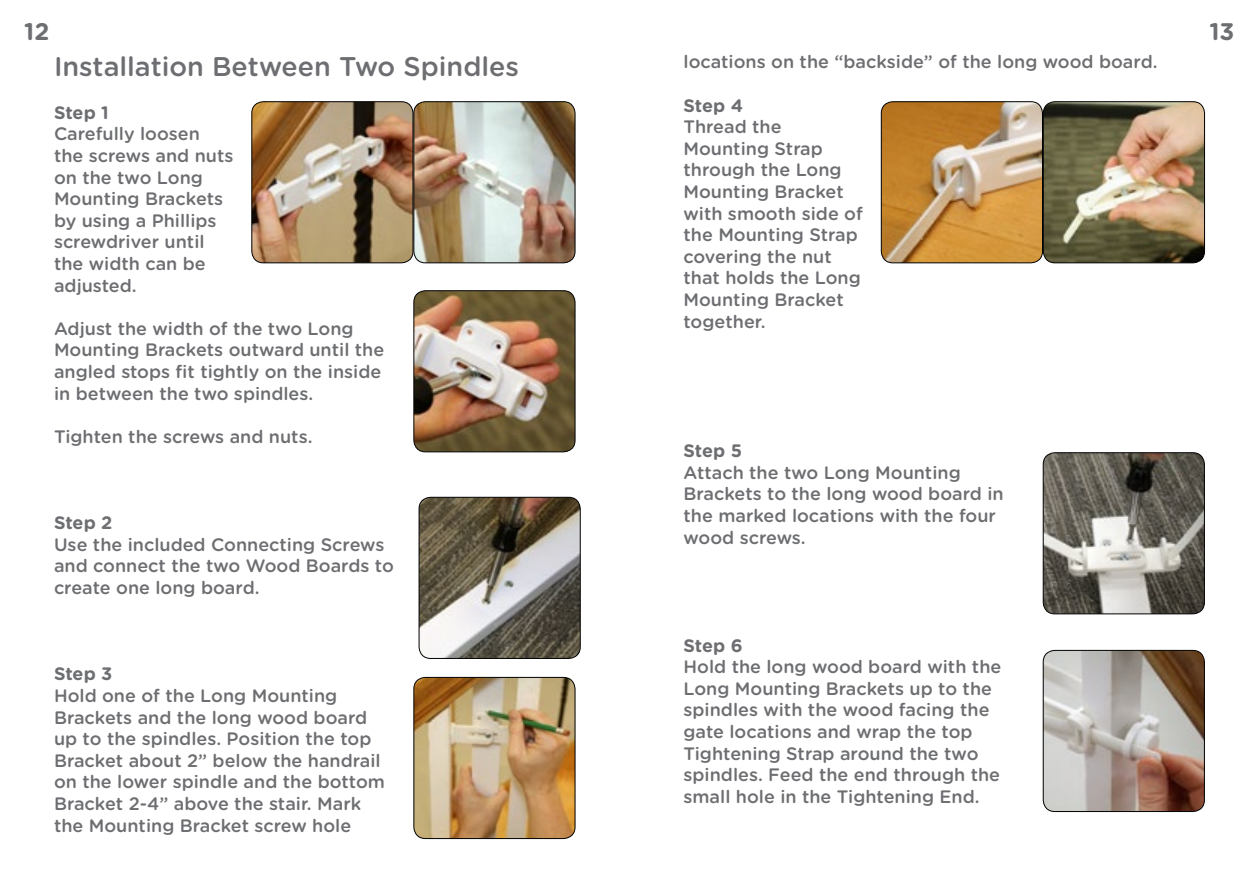
<style>
.page{position:relative;width:1259px;height:893px;background:#fff}
.page>*{position:absolute;margin:0;border:0;box-sizing:border-box;transform-origin:0 0}
.t1{font:500 27px "Gotham Rounded";color:#6d6e71}
.t2{font:700 24px "Gotham Rounded";color:#6d6e71}
.t3{font:500 18px/21.6px "Gotham Rounded";color:#6d6e71}
.t4{font:700 18px "Gotham Rounded";letter-spacing:-.005em;color:#6d6e71}
</style>
<div class="page">
<img style="left:881px;top:102px;width:323px;height:161px">
<div style="left:1043px;top:101px;width:162px;height:162px;border:1px solid #000;border-radius:12px"></div>
<div style="left:881px;top:101px;width:162px;height:162px;border:1px solid #000;border-radius:12px"></div>
<img style="left:1044px;top:453px;width:160px;height:161px">
<div style="left:1042px;top:452px;width:162px;height:162px;border:1px solid #000;border-radius:12px"></div>
<img style="left:414px;top:677px;width:161px;height:161px">
<div style="left:413px;top:677px;width:162px;height:162px;border:1px solid #000;border-radius:12px"></div>
<img style="left:420px;top:497px;width:160px;height:161px">
<div style="left:418px;top:497px;width:162px;height:162px;border:1px solid #000;border-radius:12px"></div>
<img style="left:252px;top:102px;width:323px;height:161px">
<div style="left:251px;top:101px;width:162px;height:162px;border:1px solid #000;border-radius:12px"></div>
<div style="left:413px;top:101px;width:162px;height:162px;border:1px solid #000;border-radius:12px"></div>
<img style="left:415px;top:291px;width:160px;height:161px">
<div style="left:413px;top:290px;width:162px;height:162px;border:1px solid #000;border-radius:12px"></div>
<img style="left:1044px;top:650px;width:160px;height:161px">
<div style="left:1042px;top:650px;width:162px;height:162px;border:1px solid #000;border-radius:12px"></div>
<h2 class="t2" style="left:24px;top:14px;width:27px">12</h2>
<h2 class="t2" style="left:1209px;top:14px;width:27px">13</h2>
<h1 class="t1" style="left:54px;top:47px;width:466px">Installation Between Two Spindles</h1>
<p class="t4" style="left:54px;top:99px;width:56px">Step 1</p>
<p class="t3" style="left:54px;top:122px;width:181px">Carefully loosen the screws and nuts on the two Long<br>Mounting Brackets by using a Phillips screwdriver until the width can be adjusted.</p>
<p class="t3" style="left:54px;top:317px;width:332px">Adjust the width of the two Long Mounting Brackets outward until the angled stops fit tightly on the inside in between the two spindles.</p>
<p class="t3" style="left:54px;top:425px;width:260px">Tighten the screws and nuts.</p>
<p class="t3" style="left:683px;top:50px;width:475px">locations on the “backside” of the long wood board.</p>
<p class="t4" style="left:683px;top:92px;width:61px">Step 4</p>
<p class="t3" style="left:683px;top:115px;width:181px">Thread the<br>Mounting Strap through the Long<br>Mounting Bracket with smooth side of the Mounting Strap covering the nut that holds the Long<br>Mounting Bracket together.</p>
<p class="t4" style="left:683px;top:438px;width:60px">Step 5</p>
<p class="t3" style="left:683px;top:461px;width:322px">Attach the two Long Mounting<br>Brackets to the long wood board in the marked locations with the four wood screws.</p>
<p class="t4" style="left:54px;top:510px;width:60px">Step 2</p>
<p class="t3" style="left:54px;top:533px;width:341px">Use the included Connecting Screws and connect the two Wood Boards to create one long board.</p>
<p class="t4" style="left:54px;top:661px;width:60px">Step 3</p>
<p class="t3" style="left:54px;top:684px;width:332px">Hold one of the Long Mounting Brackets and the long wood board up to the spindles. Position the top Bracket about 2” below the handrail on the lower spindle and the bottom Bracket 2-4” above the stair. Mark the Mounting Bracket screw hole</p>
<p class="t4" style="left:683px;top:632px;width:61px">Step 6</p>
<p class="t3" style="left:683px;top:655px;width:319px">Hold the long wood board with the<br>Long Mounting Brackets up to the spindles with the wood facing the gate locations and wrap the top<br>Tightening Strap around the two spindles. Feed the end through the small hole in the Tightening End.</p>
</div>
